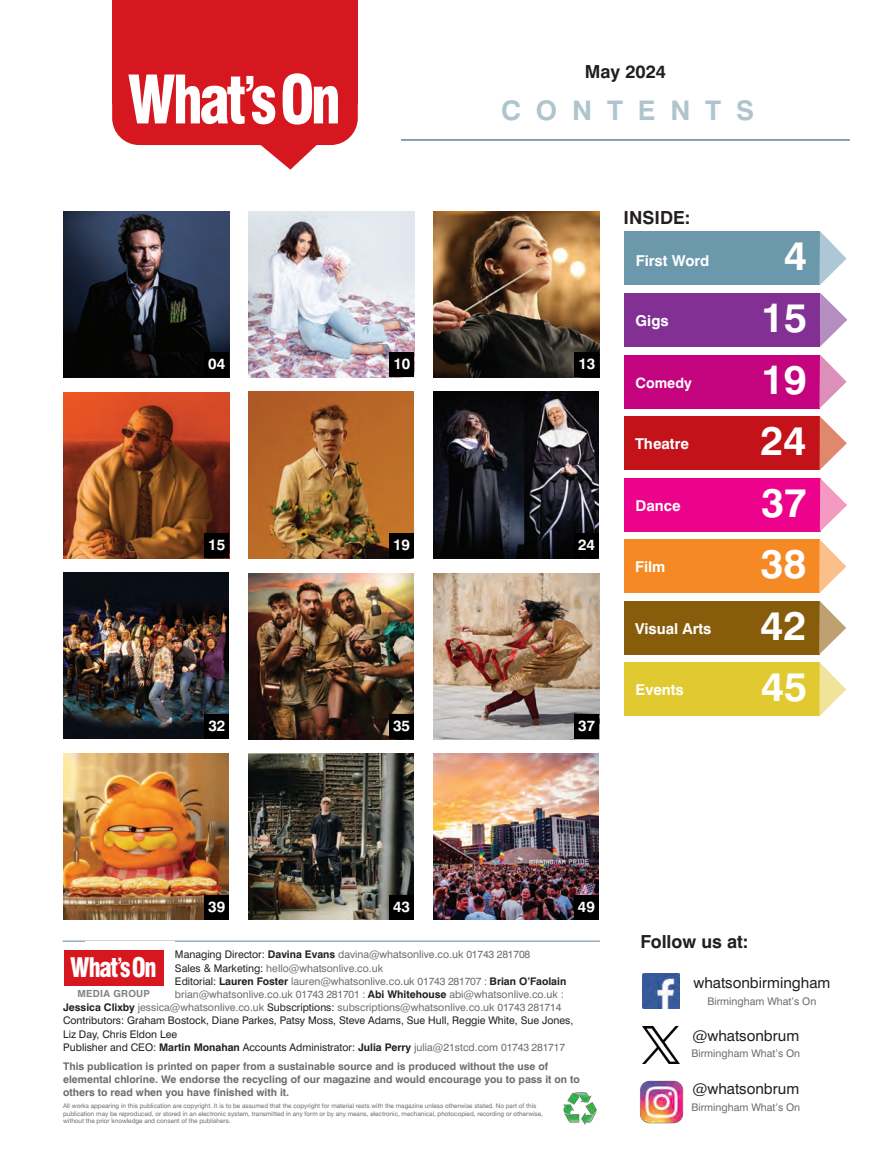
<style>
.page{position:relative;width:893px;height:1166px;background:#fff}
.page>*{position:absolute;margin:0;border:0;box-sizing:border-box;transform-origin:0 0}
.t1{font:900 condensed 64.95px "Swiss 721 BT";letter-spacing:-.055em;color:#fff;scale:.9 1}
.t2{font:700 40.5px "Swiss 721 BT";color:#fff}
.t3{font:700 27px "Swiss 721 BT";letter-spacing:.55em;color:#b0c4ce}
.t4{font:900 condensed 26.25px "Swiss 721 BT";letter-spacing:-.055em;color:#fff;scale:.9 1}
.t5{font:700 18px "Swiss 721 BT";color:#231f20}
.t6{font:700 15px "Swiss 721 BT";color:#fff}
.t7{font:15px "Swiss 721 BT";color:#231f20}
.t8{font:700 14.25px "Swiss 721 BT";color:#fff}
.t9{font:10.5px "Swiss 721 BT";color:#6c6d70}
.t10{font:700 10.5px/13.2px "Swiss 721 BT";color:#6c6d70}
.t11{font:10.5px "Swiss 721 BT";color:#231f20}
.t12{font:700 9.75px "Swiss 721 BT";letter-spacing:.025em;color:#808285}
.t13{font:6.3px/7.5px "Helvetica Neue";color:#6c6d70}
.s1{font-size:50.55px}
.s2{color:#231f20}
.s3{font-weight:700;color:#231f20}
.s4{font-weight:700}
.s5{color:#6c6d70}
.s6{font-size:20.4px}
</style>
<div class="page">
<div style="left:112px;top:0;width:246px;height:104px;background:#d7171f"></div>
<hr style="left:63px;top:940px;width:537px;height:1px;background:#638594">
<img style="left:642px;top:1026px;width:37px;height:37px">
<svg style="left:642px;top:1008px;width:38px;height:1px"></svg>
<img style="left:642px;top:973px;width:38px;height:35px">
<img style="left:640px;top:1080px;width:44px;height:44px">
<img style="left:563px;top:1092px;width:34px;height:33px">
<div style="left:112px;top:58px;width:246px;height:87px;background:#d7171f;border-radius:27px"></div>
<svg style="left:255px;top:145px;width:67px;height:25px"></svg>
<hr style="left:401px;top:139px;width:449px;height:2px;background:#638594">
<div style="left:85px;top:940px;width:90px;height:58px;background:#fff"></div>
<div style="left:64px;top:950px;width:99px;height:35px;background:#d7171f"></div>
<img style="left:63px;top:753px;width:166px;height:166px">
<img style="left:248px;top:753px;width:166px;height:166px">
<img style="left:433px;top:753px;width:166px;height:166px">
<img style="left:63px;top:392px;width:166px;height:166px">
<img style="left:63px;top:212px;width:166px;height:165px">
<img style="left:248px;top:211px;width:166px;height:166px">
<img style="left:433px;top:211px;width:166px;height:166px">
<div style="left:204px;top:352px;width:25px;height:25px;background:#000"></div>
<div style="left:390px;top:352px;width:24px;height:25px;background:#000"></div>
<div style="left:575px;top:352px;width:24px;height:25px;background:#000"></div>
<div style="left:204px;top:533px;width:25px;height:25px;background:#000"></div>
<div style="left:204px;top:894px;width:25px;height:25px;background:#000"></div>
<div style="left:389px;top:894px;width:25px;height:25px;background:#000"></div>
<div style="left:574px;top:894px;width:25px;height:25px;background:#000"></div>
<img style="left:63px;top:573px;width:166px;height:165px">
<img style="left:248px;top:573px;width:166px;height:165px">
<img style="left:433px;top:573px;width:166px;height:165px">
<img style="left:248px;top:392px;width:166px;height:166px">
<img style="left:433px;top:391px;width:166px;height:167px">
<div style="left:389px;top:533px;width:25px;height:25px;background:#000"></div>
<div style="left:574px;top:533px;width:25px;height:25px;background:#000"></div>
<div style="left:205px;top:714px;width:24px;height:24px;background:#000"></div>
<div style="left:389px;top:714px;width:25px;height:24px;background:#000"></div>
<div style="left:574px;top:714px;width:25px;height:24px;background:#000"></div>
<div style="left:624px;top:231px;width:196px;height:54px;background:#6c98ac"></div>
<svg style="left:819px;top:231px;width:27px;height:54px"></svg>
<div style="left:624px;top:416px;width:196px;height:54px;background:#c4121a"></div>
<svg style="left:819px;top:416px;width:28px;height:54px"></svg>
<div style="left:624px;top:478px;width:196px;height:53px;background:#ed028c"></div>
<svg style="left:820px;top:478px;width:27px;height:53px"></svg>
<div style="left:624px;top:539px;width:196px;height:54px;background:#f58a24"></div>
<svg style="left:819px;top:539px;width:27px;height:54px"></svg>
<div style="left:624px;top:601px;width:195px;height:53px;background:#875d0c"></div>
<svg style="left:819px;top:601px;width:27px;height:53px"></svg>
<div style="left:624px;top:293px;width:196px;height:53px;background:#823093"></div>
<svg style="left:820px;top:293px;width:27px;height:53px"></svg>
<div style="left:624px;top:662px;width:195px;height:54px;background:#e1ca31"></div>
<svg style="left:819px;top:662px;width:27px;height:54px"></svg>
<div style="left:624px;top:354px;width:196px;height:54px;background:#c4047f"></div>
<svg style="left:819px;top:354px;width:27px;height:54px"></svg>
<p class="t1" style="left:127px;top:73px;width:239px">What<span class="s1">’</span>sOn</p>
<p class="t5" style="left:585px;top:64px;width:83px">May 2024</p>
<p class="t3" style="left:501px;top:100px;width:255px">CONTENTS</p>
<p class="t5" style="left:624px;top:210px;width:68px">INSIDE:</p>
<p class="t6" style="left:636px;top:254px;width:75px">First Word</p>
<p class="t2" style="left:784px;top:240px;width:24px">4</p>
<p class="t6" style="left:636px;top:314px;width:35px">Gigs</p>
<p class="t2" style="left:761px;top:301px;width:47px">15</p>
<p class="t6" style="left:208px;top:358px;width:19px">04</p>
<p class="t6" style="left:393px;top:358px;width:19px">10</p>
<p class="t6" style="left:578px;top:358px;width:19px">13</p>
<p class="t6" style="left:208px;top:539px;width:19px">15</p>
<p class="t6" style="left:393px;top:539px;width:19px">19</p>
<p class="t6" style="left:578px;top:539px;width:19px">24</p>
<p class="t6" style="left:208px;top:719px;width:19px">32</p>
<p class="t6" style="left:393px;top:719px;width:19px">35</p>
<p class="t6" style="left:578px;top:719px;width:19px">37</p>
<p class="t8" style="left:635px;top:377px;width:58px">Comedy</p>
<p class="t2" style="left:761px;top:363px;width:47px">19</p>
<p class="t6" style="left:635px;top:438px;width:55px">Theatre</p>
<p class="t2" style="left:760px;top:424px;width:47px">24</p>
<p class="t6" style="left:635px;top:499px;width:47px">Dance</p>
<p class="t2" style="left:761px;top:486px;width:47px">37</p>
<p class="t6" style="left:635px;top:561px;width:32px">Film</p>
<p class="t2" style="left:760px;top:548px;width:47px">38</p>
<p class="t6" style="left:635px;top:622px;width:78px">Visual Arts</p>
<p class="t2" style="left:760px;top:609px;width:47px">42</p>
<p class="t6" style="left:635px;top:684px;width:50px">Events</p>
<p class="t2" style="left:761px;top:671px;width:47px">45</p>
<p class="t6" style="left:208px;top:900px;width:19px">39</p>
<p class="t6" style="left:393px;top:900px;width:19px">43</p>
<p class="t6" style="left:578px;top:900px;width:19px">49</p>
<p class="t9" style="left:175px;top:950px;width:357px"><span class="s2">Managing Director:</span> <span class="s3">Davina Evans</span> davina@whatsonlive.co.uk 01743 281708</p>
<p class="t9" style="left:175px;top:963px;width:210px"><span class="s2">Sales &amp; Marketing:</span> hello@whatsonlive.co.uk</p>
<p class="t9" style="left:175px;top:976px;width:393px"><span class="s2">Editorial:</span> <span class="s3">Lauren Foster</span> lauren@whatsonlive.co.uk 01743 281707 : <span class="s3">Brian O’Faolain</span></p>
<p class="t9" style="left:175px;top:990px;width:390px">brian@whatsonlive.co.uk 01743 281701 : <span class="s3">Abi Whitehouse</span> abi@whatsonlive.co.uk :</p>
<p class="t9" style="left:63px;top:1003px;width:500px"><span class="s3">Jessica Clixby</span> jessica@whatsonlive.co.uk <span class="s2">Subscriptions:</span> subscriptions@whatsonlive.co.uk 01743 281714</p>
<p class="t11" style="left:63px;top:1016px;width:512px">Contributors: Graham Bostock, Diane Parkes, Patsy Moss, Steve Adams, Sue Hull, Reggie White, Sue Jones,</p>
<p class="t11" style="left:63px;top:1029px;width:116px">Liz Day, Chris Eldon Lee</p>
<p class="t11" style="left:63px;top:1042px;width:503px">Publisher and CEO: <span class="s4">Martin Monahan</span> Accounts Administrator: <span class="s4">Julia Perry</span> <span class="s5">julia@21stcd.com 01743 281717</span></p>
<p class="t10" style="left:63px;top:1060px;width:518px">This publication is printed on paper from a sustainable source and is produced without the use of elemental chlorine. We endorse the recycling of our magazine and would encourage you to pass it on to others to read when you have finished with it.</p>
<p class="t13" style="left:63px;top:1102px;width:481px">All works appearing in this publication are copyright. It is to be assumed that the copyright for material rests with the magazine unless otherwise stated. No part of this publication may be reproduced, or stored in an electronic system, transmitted in any form or by any means, electronic, mechanical, photocopied, recording or otherwise, without the prior knowledge and consent of the publishers.</p>
<p class="t4" style="left:70px;top:956px;width:97px">What<span class="s6">’</span>sOn</p>
<p class="t12" style="left:77px;top:989px;width:74px">MEDIA GROUP</p>
<p class="t5" style="left:640px;top:933px;width:110px">Follow us at:</p>
<p class="t7" style="left:693px;top:976px;width:138px">whatsonbirmingham</p>
<p class="t9" style="left:707px;top:996px;width:110px">Birmingham What’s On</p>
<p class="t7" style="left:692px;top:1029px;width:108px">@whatsonbrum</p>
<p class="t9" style="left:691px;top:1049px;width:110px">Birmingham What’s On</p>
<p class="t7" style="left:692px;top:1083px;width:108px">@whatsonbrum</p>
<p class="t9" style="left:691px;top:1102px;width:110px">Birmingham What’s On</p>
</div>
